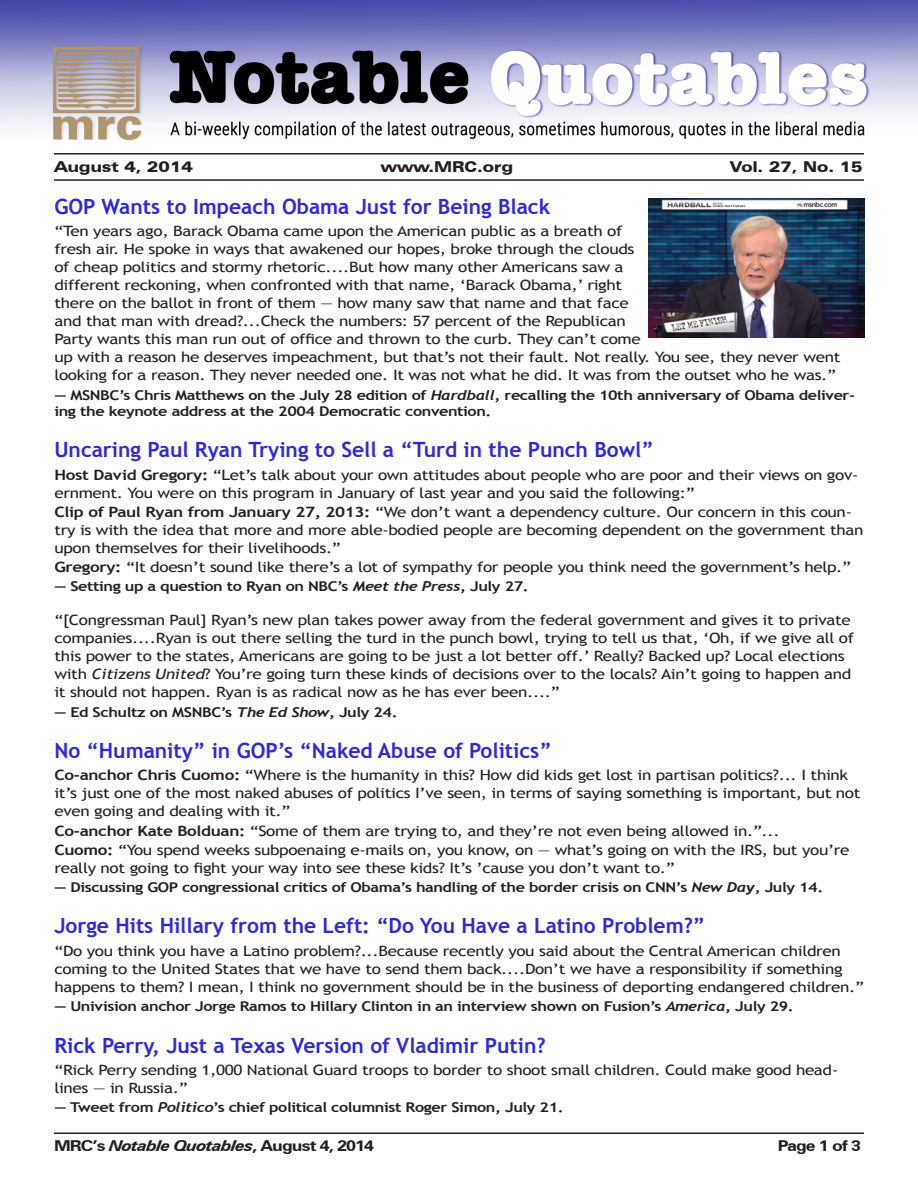
<style>
.page{position:relative;width:918px;height:1188px;background:#fff}
.page>*{position:absolute;margin:0;border:0;box-sizing:border-box;transform-origin:0 0}
.t1{font:700 21px "Trebuchet MS";color:#2d28dc}
.Author{font:700 15px "Zurich BT";letter-spacing:-.05em;color:#231f20;scale:1.2 1}
.t2{font:900 expanded 15px "Zurich BT";color:#231f20}
.Text{font:14.25px/18px "Trebuchet MS";letter-spacing:-.02em;color:#231f20;scale:1.2 1}
.Author-2{font:700 13.5px/16.2px "Trebuchet MS";letter-spacing:-.025em;color:#231f20;scale:1.2 1}
.s1{font-family:"Trebuchet";font-style:italic}
.s2{font-weight:700}
.s3{font-style:italic}
</style>
<div class="page">
<img style="left:0;top:0;width:918px;height:210px">
<hr style="left:54px;top:153px;width:810px;height:2px;background:#231f20">
<hr style="left:54px;top:179px;width:810px;height:2px;background:#231f20">
<hr style="left:54px;top:1132px;width:810px;height:2px;background:#231f20">
<img style="left:648px;top:198px;width:216px;height:140px">
<p class="t2" style="left:54px;top:158px;width:140px">August 4, 2014</p>
<p class="t2" style="left:381px;top:158px;width:134px">www.MRC.org</p>
<p class="t2" style="left:730px;top:158px;width:134px">Vol. 27, No. 15</p>
<p class="t1" style="left:54px;top:193px;width:497px">GOP Wants to Impeach Obama Just for Being Black</p>
<p class="Text" style="left:54px;top:222px;width:657px">“Ten years ago, Barack Obama came upon the American public as a breath of<br>fresh air. He spoke in ways that awakened our hopes, broke through the clouds<br>of cheap politics and stormy rhetoric....But how many other Americans saw a<br>different reckoning, when confronted with that name, ‘Barack Obama,’ right<br>there on the ballot in front of them — how many saw that name and that face<br>and that man with dread?...Check the numbers: 57 percent of the Republican<br>Party wants this man run out of office and thrown to the curb. They can’t come<br>up with a reason he deserves impeachment, but that’s not their fault. Not really. You see, they never went looking for a reason. They never needed one. It was not what he did. It was from the outset who he was.”</p>
<p class="Author-2" style="left:54px;top:387px;width:669px">— MSNBC’s Chris Matthews on the July 28 edition of <span class="s1">Hardball</span>, recalling the 10th anniversary of Obama deliver&shy;ing the keynote address at the 2004 Democratic convention.</p>
<p class="t1" style="left:54px;top:437px;width:601px">Uncaring Paul Ryan Trying to Sell a “Turd in the Punch Bowl”</p>
<p class="Text" style="left:54px;top:466px;width:672px"><span class="s2">Host David Gregory:</span> “Let’s talk about your own attitudes about people who are poor and their views on gov&shy;ernment. You were on this program in January of last year and you said the following:”</p>
<p class="Text" style="left:54px;top:503px;width:676px"><span class="s2">Clip of Paul Ryan from January 27, 2013:</span> “We don’t want a dependency culture. Our concern in this coun&shy;try is with the idea that more and more able-bodied people are becoming dependent on the government than upon themselves for their livelihoods.”</p>
<p class="Text" style="left:54px;top:558px;width:665px"><span class="s2">Gregory:</span> “It doesn’t sound like there’s a lot of sympathy for people you think need the government’s help.”</p>
<p class="Author-2" style="left:54px;top:578px;width:397px">— Setting up a question to Ryan on NBC’s <span class="s1">Meet the Press</span>, July 27.</p>
<p class="Text" style="left:54px;top:611px;width:668px">“[Congressman Paul] Ryan’s new plan takes power away from the federal government and gives it to private companies....Ryan is out there selling the turd in the punch bowl, trying to tell us that, ‘Oh, if we give all of this power to the states, Americans are going to be just a lot better off.’ Really? Backed up? Local elections with <span class="s3">Citizens United</span>? You’re going turn these kinds of decisions over to the locals? Ain’t going to happen and it should not happen. Ryan is as radical now as he has ever been....”</p>
<p class="Author-2" style="left:54px;top:704px;width:288px">— Ed Schultz on MSNBC’s <span class="s1">The Ed Show</span>, July 24.</p>
<p class="t1" style="left:54px;top:738px;width:499px">No “Humanity” in GOP’s “Naked Abuse of Politics”</p>
<p class="Text" style="left:54px;top:767px;width:673px"><span class="s2">Co-anchor Chris Cuomo:</span> “Where is the humanity in this? How did kids get lost in partisan politics?... I think it’s just one of the most naked abuses of politics I’ve seen, in terms of saying something is important, but not even going and dealing with it.”</p>
<p class="Text" style="left:54px;top:822px;width:606px"><span class="s2">Co-anchor Kate Bolduan:</span> “Some of them are trying to, and they’re not even being allowed in.”...</p>
<p class="Text" style="left:54px;top:841px;width:664px"><span class="s2">Cuomo:</span> “You spend weeks subpoenaing e-mails on, you know, on — what’s going on with the IRS, but you’re really not going to fight your way into see these kids? It’s ’cause you don’t want to.”</p>
<p class="Author-2" style="left:54px;top:879px;width:642px">— Discussing GOP congressional critics of Obama’s handling of the border crisis on CNN’s <span class="s1">New Day</span>, July 14.</p>
<p class="t1" style="left:54px;top:913px;width:652px">Jorge Hits Hillary from the Left: “Do You Have a Latino Problem?”</p>
<p class="Text" style="left:54px;top:942px;width:676px">“Do you think you have a Latino problem?...Because recently you said about the Central American children coming to the United States that we have to send them back....Don’t we have a responsibility if something happens to them? I mean, I think no government should be in the business of deporting endangered children.”</p>
<p class="Author-2" style="left:54px;top:998px;width:618px">— Univision anchor Jorge Ramos to Hillary Clinton in an interview shown on Fusion’s <span class="s1">America</span>, July 29.</p>
<p class="t1" style="left:54px;top:1032px;width:493px">Rick Perry, Just a Texas Version of Vladimir Putin?</p>
<p class="Text" style="left:54px;top:1061px;width:655px">“Rick Perry sending 1,000 National Guard troops to border to shoot small children. Could make good head&shy;lines — in Russia.”</p>
<p class="Author-2" style="left:54px;top:1099px;width:426px">— Tweet from <span class="s1">Politico</span>’s chief political columnist Roger Simon, July 21.</p>
<p class="Author" style="left:54px;top:1137px;width:268px">MRC’s <span class="s3">Notable Quotables</span>, August 4, 2014</p>
<p class="Author" style="left:778px;top:1137px;width:71px">Page 1 of 3</p>
</div>
